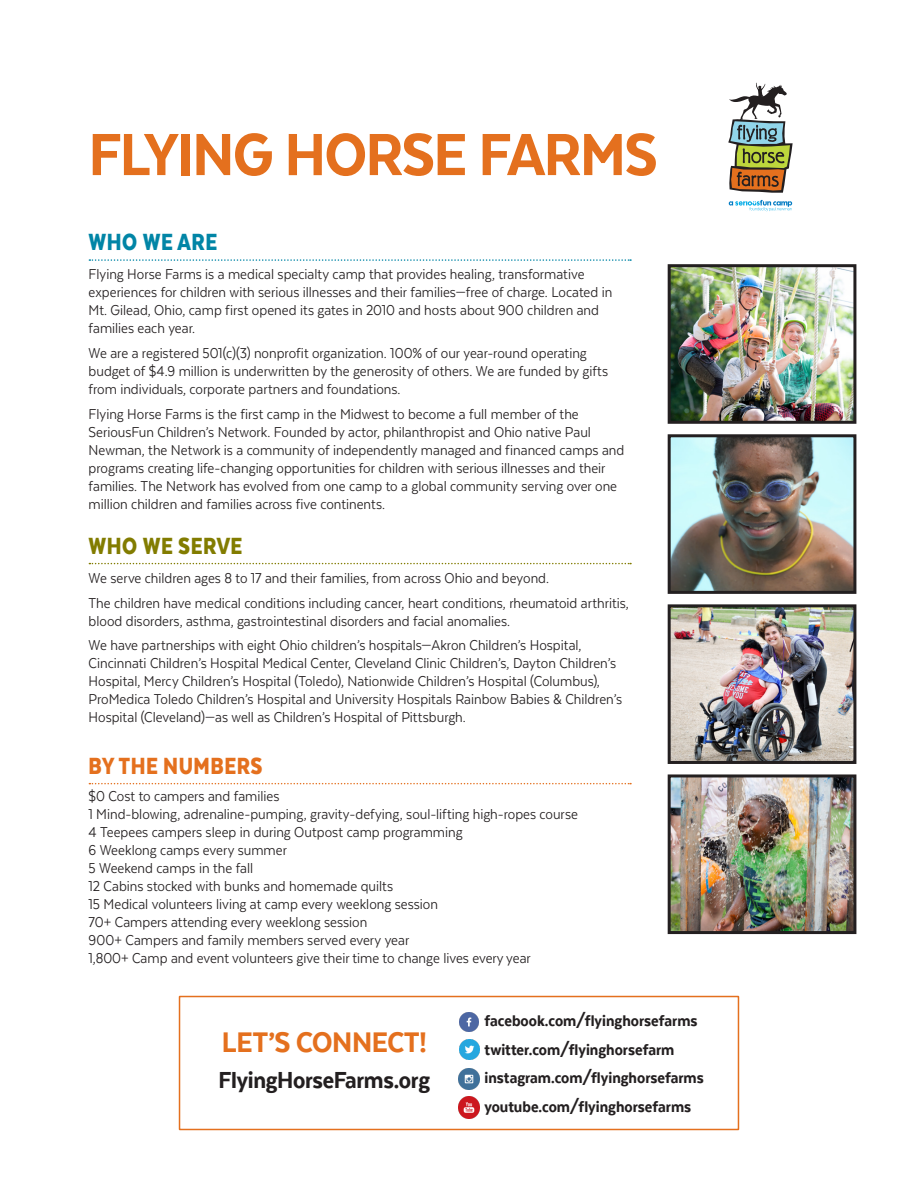
<style>
.page{position:relative;width:918px;height:1188px;background:#fff}
.page>*{position:absolute;margin:0;border:0;box-sizing:border-box;transform-origin:0 0}
.t1{font:800 68.55px "Texta Narrow";letter-spacing:-.02em;color:#e4701e}
.t2{font:800 33px "Texta Narrow";letter-spacing:-.01em;color:#e4701e}
.t3{font:800 27px "Texta Narrow";letter-spacing:-.01em;color:#231f20}
.SidebarHeadline{font:900 27px "Texta Narrow";letter-spacing:.02em;color:#e4701e;scale:.9 1}
.SidebarHeadline-2{font:900 27px "Texta Narrow";letter-spacing:.02em;color:#827c00;scale:.9 1}
.SidebarHeadline-3{font:900 27px "Texta Narrow";letter-spacing:.02em;color:#0185a6;scale:.9 1}
.t4{font:800 18px/28.5px "Texta Narrow";color:#231f20}
.t5{font:16.5px/18px "Texta Narrow";color:#231f20}
</style>
<div class="page">
<img style="left:667px;top:774px;width:190px;height:161px">
<img style="left:667px;top:264px;width:190px;height:160px">
<img style="left:667px;top:434px;width:190px;height:160px">
<img style="left:667px;top:604px;width:190px;height:160px">
<svg style="left:178px;top:995px;width:562px;height:136px"></svg>
<svg style="left:89px;top:259px;width:542px;height:2px"></svg>
<svg style="left:89px;top:563px;width:542px;height:1px"></svg>
<svg style="left:89px;top:783px;width:542px;height:1px"></svg>
<svg style="left:729px;top:200px;width:63px;height:11px"></svg>
<svg style="left:728px;top:83px;width:65px;height:110px"></svg>
<img style="left:459px;top:1012px;width:20px;height:20px">
<img style="left:459px;top:1040px;width:20px;height:20px">
<img style="left:458px;top:1069px;width:21px;height:21px">
<img style="left:458px;top:1096px;width:21px;height:23px">
<p class="t1" style="left:89px;top:119px;width:571px">FLYING HORSE FARMS</p>
<p class="SidebarHeadline-3" style="left:89px;top:228px;width:144px">WHO WE ARE</p>
<p class="t5" style="left:89px;top:265px;width:525px">Flying Horse Farms is a medical specialty camp that provides healing, transformative experiences for children with serious illnesses and their families—free of charge. Located in Mt. Gilead, Ohio, camp first opened its gates in 2010 and hosts about 900 children and families each year.</p>
<p class="t5" style="left:89px;top:344px;width:521px">We are a registered 501(c)(3) nonprofit organization. 100% of our year-round operating budget of $4.9 million is underwritten by the generosity of others. We are funded by gifts from individuals, corporate partners and foundations.</p>
<p class="t5" style="left:89px;top:405px;width:537px">Flying Horse Farms is the first camp in the Midwest to become a full member of the SeriousFun Children’s Network. Founded by actor, philanthropist and Ohio native Paul Newman, the Network is a community of independently managed and financed camps and programs creating life-changing opportunities for children with serious illnesses and their families. The Network has evolved from one camp to a global community serving over one million children and families across five continents.</p>
<p class="SidebarHeadline-2" style="left:89px;top:532px;width:172px">WHO WE SERVE</p>
<p class="t5" style="left:89px;top:569px;width:462px">We serve children ages 8 to 17 and their families, from across Ohio and beyond.</p>
<p class="t5" style="left:89px;top:594px;width:542px">The children have medical conditions including cancer, heart conditions, rheumatoid arthritis, blood disorders, asthma, gastrointestinal disorders and facial anomalies.</p>
<p class="t5" style="left:89px;top:636px;width:535px">We have partnerships with eight Ohio children’s hospitals—Akron Children’s Hospital, Cincinnati Children’s Hospital Medical Center, Cleveland Clinic Children’s, Dayton Children’s Hospital, Mercy Children’s Hospital (Toledo), Nationwide Children’s Hospital (Columbus), ProMedica Toledo Children’s Hospital and University Hospitals Rainbow Babies &amp; Children’s Hospital (Cleveland)—as well as Children’s Hospital of Pittsburgh.</p>
<p class="SidebarHeadline" style="left:89px;top:752px;width:195px">BY THE NUMBERS</p>
<p class="t5" style="left:89px;top:787px;width:491px">$0 Cost to campers and families<br>1 Mind-blowing, adrenaline-pumping, gravity-defying, soul-lifting high-ropes course 4 Teepees campers sleep in during Outpost camp programming<br>6 Weeklong camps every summer<br>5 Weekend camps in the fall<br>12 Cabins stocked with bunks and homemade quilts<br>15 Medical volunteers living at camp every weeklong session<br>70+ Campers attending every weeklong session<br>900+ Campers and family members served every year<br>1,800+ Camp and event volunteers give their time to change lives every year</p>
<p class="t2" style="left:222px;top:1025px;width:206px">LET’S CONNECT!</p>
<p class="t3" style="left:218px;top:1066px;width:213px">FlyingHorseFarms.org</p>
<p class="t4" style="left:484px;top:1006px;width:221px">facebook.com/flyinghorsefarms twitter.com/flyinghorsefarm instagram.com/flyinghorsefarms youtube.com/flyinghorsefarms</p>
</div>
